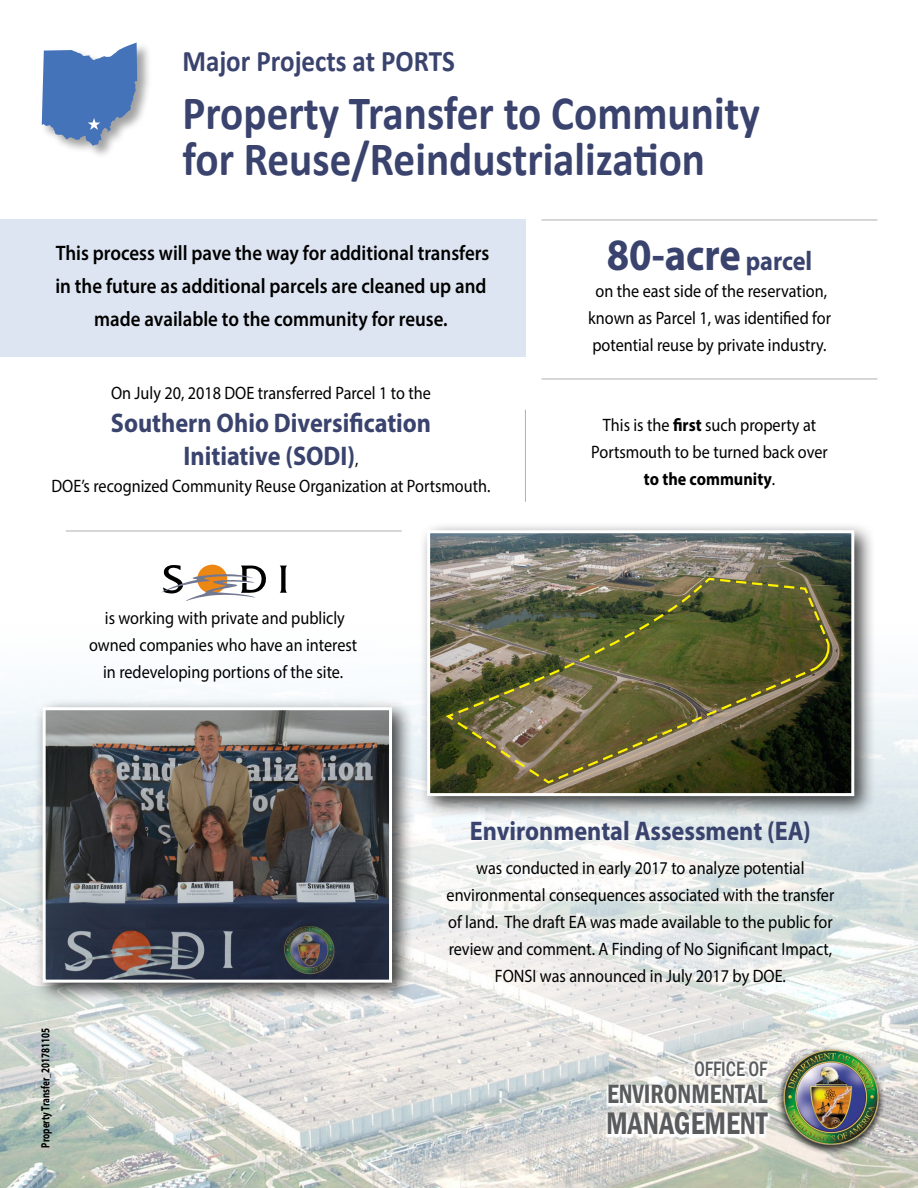
<style>
.page{position:relative;width:918px;height:1188px;background:#fff}
.page>*{position:absolute;margin:0;border:0;box-sizing:border-box;transform-origin:0 0}
.t1{font:700 48px/46.5px "Calibri";color:#3a436e;scale:.9 1}
.t2{font:700 45px "Myriad Pro";color:#3a436e;scale:.9 1}
.t3{font:600 condensed 32.1px "Franklin Gothic";color:#5a5b5d;scale:.9 1}
.t4{font:700 30px "Calibri";color:#3a436e;scale:.9 1}
.t5{font:600 condensed 27.3px "Franklin Gothic";color:#5a5b5d;scale:.9 1}
.t6{font:700 27px/33px "Myriad Pro";color:#3a436e;text-align:center;scale:.9 1}
.t7{font:500 condensed 21.45px "Franklin Gothic";color:#5a5b5d;scale:.9 1}
.t8{font:600 21px/33px "Myriad Pro";color:#000;text-align:center;scale:.9 1}
.t9{font:18px/27px "Myriad Pro";color:#000;text-align:center;scale:.9 1}
.t10{font:700 12px "Myriad Pro";color:#000;scale:.75 1}
.s1{font-size:27px}
.s2{font-weight:400;font-size:18px;color:#000}
.s3{font-weight:700}
</style>
<div class="page">
<img style="left:0;top:682px;width:918px;height:506px">
<div style="left:41px;top:42px;width:111px;height:118px;background:#000;opacity:.37"></div>
<svg style="left:42px;top:43px;width:95px;height:104px"></svg>
<div style="left:776px;top:1046px;width:110px;height:109px;background:#000;opacity:.75"></div>
<img style="left:783px;top:1049px;width:96px;height:96px">
<svg style="left:605px;top:1060px;width:166px;height:79px"></svg>
<div style="left:0;top:219px;width:526px;height:138px;background:#dee5f2"></div>
<hr style="left:66px;top:530px;width:336px;height:2px;background:#b1b4b6">
<hr style="left:525px;top:410px;width:1px;height:92px;background:#b1b4b6">
<svg style="left:280px;top:566px;width:7px;height:27px"></svg>
<svg style="left:161px;top:565px;width:105px;height:36px"></svg>
<hr style="left:542px;top:219px;width:336px;height:1px;background:#b1b4b6">
<div style="left:419px;top:522px;width:457px;height:296px;background:#000;opacity:.75"></div>
<img style="left:431px;top:534px;width:419px;height:258px">
<div style="left:427px;top:530px;width:427px;height:266px;border:3px solid #fff"></div>
<img style="left:446px;top:577px;width:386px;height:210px">
<hr style="left:542px;top:378px;width:336px;height:1px;background:#b1b4b6">
<div style="left:34px;top:699px;width:380px;height:306px;background:#000;opacity:.75"></div>
<img style="left:47px;top:711px;width:341px;height:268px">
<div style="left:43px;top:707px;width:349px;height:276px;border:3px solid #fff"></div>
<h3 class="t4" style="left:182px;top:42px;width:304px">Major Projects at PORTS</h3>
<h1 class="t1" style="left:182px;top:90px;width:643px">Property Transfer to Community for Reuse/Reindustrialization</h1>
<p class="t8" style="left:55px;top:236px;width:484px">This process will pave the way for additional transfers in the future as additional parcels are cleaned up and made available to the community for reuse.</p>
<h2 class="t2" style="left:607px;top:226px;width:230px">80-acre <span class="s1">parcel</span></h2>
<p class="t9" style="left:588px;top:278px;width:271px">on the east side of the reservation, known as Parcel 1, was identified for potential reuse by private industry.</p>
<p class="t9" style="left:111px;top:379px;width:357px">On July 20, 2018 DOE transferred Parcel 1 to the</p>
<h3 class="t6" style="left:111px;top:406px;width:358px">Southern Ohio Diversification<br>Initiative (SODI)<span class="s2">,</span></h3>
<p class="t9" style="left:52px;top:472px;width:489px">DOE’s recognized Community Reuse Organization at Portsmouth.</p>
<p class="t9" style="left:89px;top:604px;width:299px">is working with private and publicly owned companies who have an interest in redeveloping portions of the site.</p>
<p class="t9" style="left:591px;top:411px;width:264px">This is the <span class="s3">first</span> such property at<br>Portsmouth to be turned back over <span class="s3">to the community</span>.</p>
<p class="t10" style="left:38px;top:1148px;width:161px;rotate:-90deg">Property Transfer_201781105</p>
<h3 class="t6" style="left:470px;top:814px;width:380px">Environmental Assessment (EA)</h3>
<p class="t9" style="left:447px;top:854px;width:432px">was conducted in early 2017 to analyze potential environmental consequences associated with the transfer of land. The draft EA was made available to the public for review and comment. A Finding of No Significant Impact, FONSI was announced in July 2017 by DOE.</p>
<p class="t7" style="left:694px;top:1055px;width:83px">OFFICE OF</p>
<h3 class="t5" style="left:607px;top:1076px;width:180px">ENVIRONMENTAL</h3>
<h3 class="t3" style="left:606px;top:1102px;width:181px">MANAGEMENT</h3>
</div>
